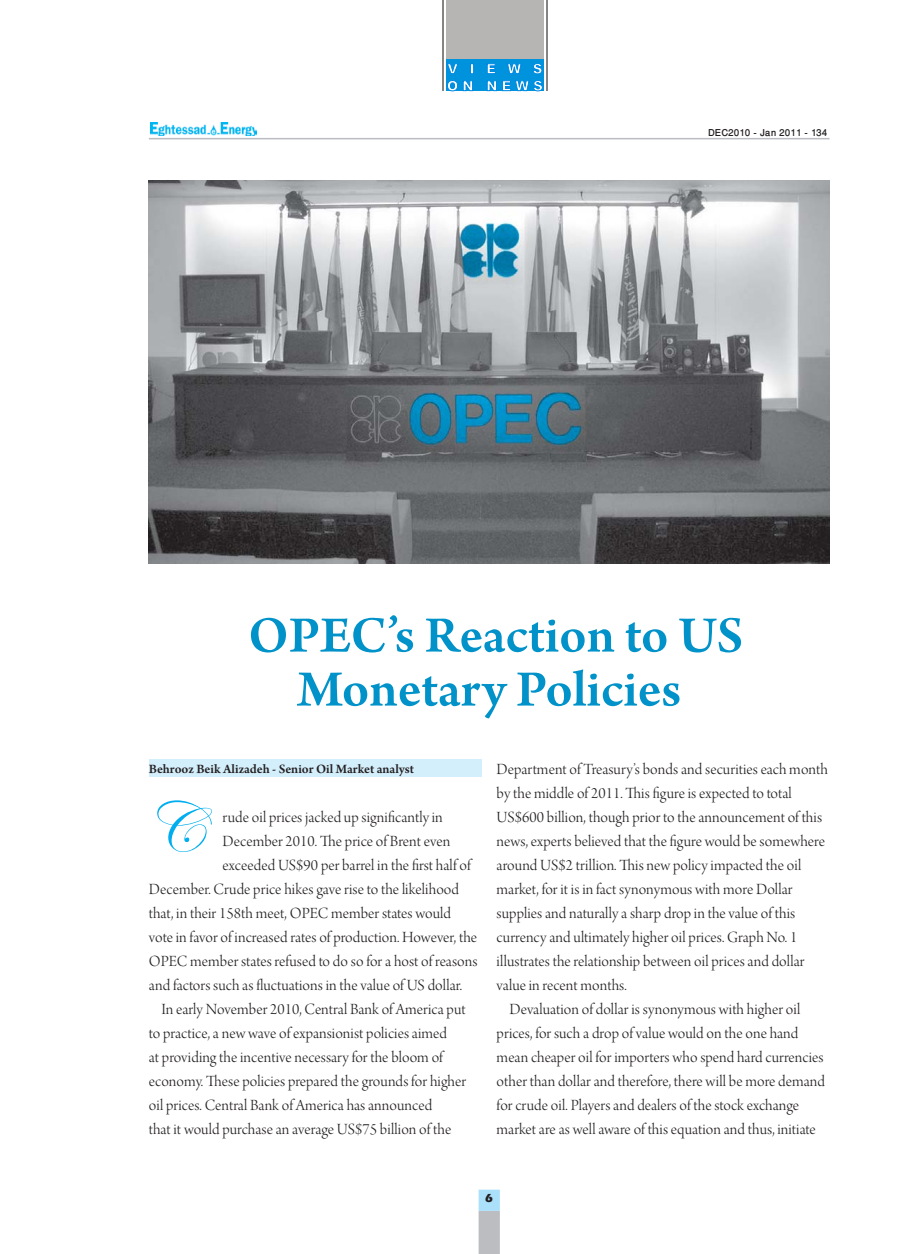
<style>
.page{position:relative;width:914px;height:1254px;background:#fff}
.page>*{position:absolute;margin:0;border:0;box-sizing:border-box;transform-origin:0 0}
.t1{font:72px "Edwardian Script ITC";color:#00aeef}
.t2{font:600 54px/54px "Arno Pro";color:#0092c8;text-align:center}
.t3{font:16.5px "Arno Pro Light Display";letter-spacing:.005em;color:#231f20}
.t4{font:600 13.5px "Arno Pro";color:#231f20}
.t5{font:500 13.5px "Win Soft Pro";color:#231f20}
.t6{font:700 12px "Eras ITC";color:#231f20}
</style>
<div class="page">
<hr style="left:149px;top:138px;width:680px;height:1px;background:#bbbdc0">
<div style="left:479px;top:1212px;width:20px;height:41px;background:#bbbdc0"></div>
<div style="left:478px;top:1211px;width:22px;height:43px;border:2px solid #bbbdc0"></div>
<div style="left:479px;top:1190px;width:20px;height:20px;background:#aae0fa"></div>
<div style="left:478px;top:1190px;width:22px;height:21px;border:2px solid #aae0fa"></div>
<img style="left:150px;top:123px;width:106px;height:13px">
<div style="left:149px;top:760px;width:333px;height:17px;background:#d4effc"></div>
<img style="left:149px;top:180px;width:680px;height:383px">
<div style="left:446px;top:32px;width:97px;height:59px;background:#0093dd"></div>
<div style="left:446px;top:0;width:97px;height:59px;background:#b6b5b4"></div>
<svg style="left:447px;top:80px;width:26px;height:12px"></svg>
<svg style="left:448px;top:63px;width:10px;height:11px"></svg>
<svg style="left:471px;top:64px;width:2px;height:10px"></svg>
<svg style="left:486px;top:63px;width:57px;height:29px"></svg>
<hr style="left:442px;top:0;width:1px;height:91px;background:#858483">
<hr style="left:546px;top:0;width:1px;height:91px;background:#858483">
<p class="t5" style="left:708px;top:126px;width:121px">DEC2010 - Jan 2011 - 134</p>
<h2 class="t2" style="left:248px;top:611px;width:496px">OPEC’s Reaction to US<br>Monetary Policies</h2>
<p class="t4" style="left:149px;top:763px;width:266px">Behrooz Beik Alizadeh - Senior Oil Market analyst</p>
<h1 class="t1" style="left:145px;top:789px;width:59px">C</h1>
<p class="t3" style="left:223px;top:810px;width:222px">rude oil prices jacked up significantly in</p>
<p class="t3" style="left:223px;top:834px;width:229px">December 2010. The price of Brent even</p>
<p class="t3" style="left:223px;top:858px;width:249px">exceeded US$90 per barrel in the first half of</p>
<p class="t3" style="left:149px;top:882px;width:312px">December. Crude price hikes gave rise to the likelihood</p>
<p class="t3" style="left:149px;top:906px;width:304px">that, in their 158th meet, OPEC member states would</p>
<p class="t3" style="left:149px;top:930px;width:330px">vote in favor of increased rates of production. However, the</p>
<p class="t3" style="left:149px;top:954px;width:330px">OPEC member states refused to do so for a host of reasons</p>
<p class="t3" style="left:149px;top:978px;width:315px">and factors such as fluctuations in the value of US dollar.</p>
<p class="t3" style="left:162px;top:1002px;width:305px">In early November 2010, Central Bank of America put</p>
<p class="t3" style="left:149px;top:1026px;width:300px">to practice, a new wave of expansionist policies aimed</p>
<p class="t3" style="left:149px;top:1050px;width:295px">at providing the incentive necessary for the bloom of</p>
<p class="t3" style="left:149px;top:1074px;width:319px">economy. These policies prepared the grounds for higher</p>
<p class="t3" style="left:149px;top:1098px;width:285px">oil prices. Central Bank of America has announced</p>
<p class="t3" style="left:149px;top:1122px;width:304px">that it would purchase an average US$75 billion of the</p>
<p class="t3" style="left:496px;top:762px;width:333px">Department of Treasury’s bonds and securities each month</p>
<p class="t3" style="left:496px;top:786px;width:296px">by the middle of 2011. This figure is expected to total</p>
<p class="t3" style="left:496px;top:810px;width:327px">US$600 billion, though prior to the announcement of this</p>
<p class="t3" style="left:496px;top:834px;width:330px">news, experts believed that the figure would be somewhere</p>
<p class="t3" style="left:496px;top:858px;width:306px">around US$2 trillion. This new policy impacted the oil</p>
<p class="t3" style="left:496px;top:882px;width:297px">market, for it is in fact synonymous with more Dollar</p>
<p class="t3" style="left:496px;top:906px;width:300px">supplies and naturally a sharp drop in the value of this</p>
<p class="t3" style="left:496px;top:930px;width:302px">currency and ultimately higher oil prices. Graph No. 1</p>
<p class="t3" style="left:496px;top:954px;width:309px">illustrates the relationship between oil prices and dollar</p>
<p class="t3" style="left:496px;top:978px;width:132px">value in recent months.</p>
<p class="t3" style="left:509px;top:1002px;width:292px">Devaluation of dollar is synonymous with higher oil</p>
<p class="t3" style="left:496px;top:1026px;width:303px">prices, for such a drop of value would on the one hand</p>
<p class="t3" style="left:496px;top:1050px;width:328px">mean cheaper oil for importers who spend hard currencies</p>
<p class="t3" style="left:496px;top:1074px;width:330px">other than dollar and therefore, there will be more demand</p>
<p class="t3" style="left:496px;top:1098px;width:304px">for crude oil. Players and dealers of the stock exchange</p>
<p class="t3" style="left:496px;top:1122px;width:321px">market are as well aware of this equation and thus, initiate</p>
<p class="t6" style="left:485px;top:1191px;width:9px">6</p>
</div>
